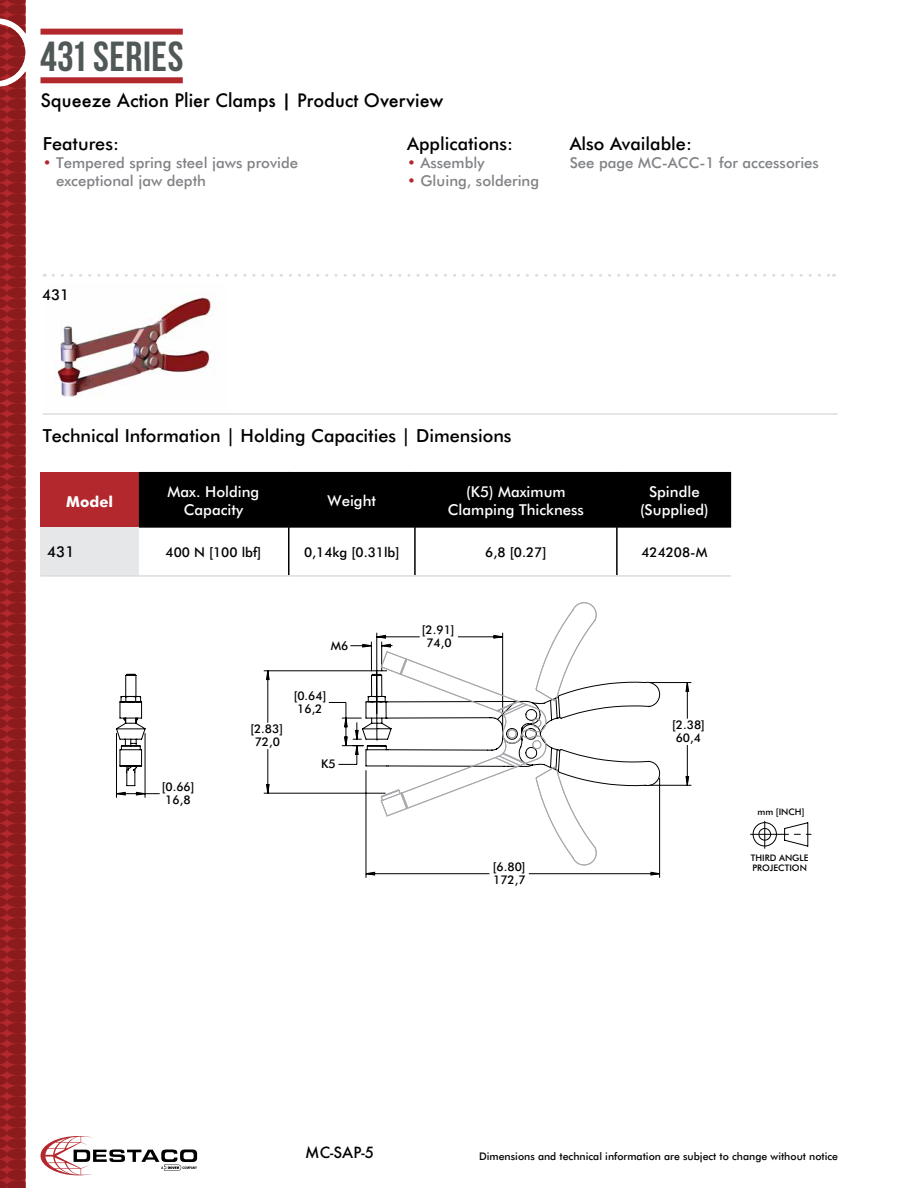
<style>
.page{position:relative;width:918px;height:1188px;background:#fff}
.page>*{position:absolute;margin:0;border:0;box-sizing:border-box;transform-origin:0 0}
.t1{font:42px "Bebas DSC";letter-spacing:.015em;color:#505858}
.t2{font:500 18px "Futura BT";color:#000}
.t3{font:500 18px "Futura";color:#000}
.t4{font:500 15px/18px "Futura BT";color:#808285}
.t5{font:500 15px/18px "Futura BT";color:#fff;text-align:center}
.t6{font:500 15px "Futura";color:#000}
.t7{font:500 15px "Futura BT";color:#000}
.t8{font:700 15px "Futura BT";color:#fff}
.t9{font:500 13.5px "Futura BT";color:#000}
.t10{font:500 12px "Futura BT";color:#000}
.t11{font:500 10.5px "Futura BT";color:#000}
.t12{font:500 9px/9.6px "Futura BT";color:#000}
.s1{color:#b3282d}
</style>
<div class="page">
<svg style="left:344px;top:645px;width:345px;height:230px"></svg>
<svg style="left:361px;top:602px;width:299px;height:264px"></svg>
<svg style="left:116px;top:671px;width:153px;height:124px"></svg>
<img style="left:55px;top:293px;width:159px;height:104px">
<div style="left:40px;top:472px;width:99px;height:56px;background:#b3282d"></div>
<div style="left:139px;top:472px;width:592px;height:56px;background:#000"></div>
<svg style="left:40px;top:528px;width:250px;height:47px"></svg>
<hr style="left:288px;top:472px;width:1px;height:56px;background:#000">
<hr style="left:414px;top:472px;width:2px;height:56px;background:#000">
<hr style="left:616px;top:472px;width:2px;height:56px;background:#000">
<hr style="left:288px;top:528px;width:1px;height:47px;background:#000">
<hr style="left:414px;top:528px;width:2px;height:47px;background:#000">
<hr style="left:616px;top:528px;width:2px;height:47px;background:#000">
<hr style="left:40px;top:575px;width:99px;height:2px;background:#dcddde">
<hr style="left:139px;top:575px;width:150px;height:2px;background:#dcddde">
<hr style="left:289px;top:575px;width:126px;height:2px;background:#dcddde">
<hr style="left:415px;top:575px;width:202px;height:2px;background:#dcddde">
<hr style="left:617px;top:575px;width:114px;height:2px;background:#dcddde">
<svg style="left:53px;top:274px;width:782px;height:3px"></svg>
<svg style="left:750px;top:820px;width:61px;height:28px"></svg>
<hr style="left:43px;top:413px;width:795px;height:2px;background:#dcddde">
<svg style="left:0;top:0;width:26px;height:1188px;background:#972225"></svg>
<svg style="left:41px;top:1136px;width:156px;height:39px"></svg>
<div style="left:40px;top:29px;width:143px;height:6px;background:#b3282d"></div>
<div style="left:40px;top:77px;width:143px;height:6px;background:#b3282d"></div>
<h1 class="t1" style="left:40px;top:33px;width:144px">431 SERIES</h1>
<p class="t3" style="left:40px;top:88px;width:404px">Squeeze Action Plier Clamps | Product Overview</p>
<p class="t2" style="left:43px;top:132px;width:78px">Features:</p>
<p class="t4" style="left:56px;top:153px;width:243px;text-indent:-13px"><span class="s1">•</span> Tempered spring steel jaws provide exceptional jaw depth</p>
<p class="t2" style="left:407px;top:132px;width:107px">Applications:</p>
<p class="t4" style="left:407px;top:153px;width:79px"><span class="s1">•</span> Assembly</p>
<p class="t4" style="left:407px;top:171px;width:133px"><span class="s1">•</span> Gluing, soldering</p>
<p class="t2" style="left:570px;top:132px;width:124px">Also Available:</p>
<p class="t4" style="left:570px;top:153px;width:251px">See page MC-ACC-1 for accessories</p>
<p class="t7" style="left:42px;top:286px;width:29px">431</p>
<p class="t2" style="left:43px;top:424px;width:470px">Technical Information | Holding Capacities | Dimensions</p>
<p class="t8" style="left:66px;top:492px;width:48px">Model</p>
<p class="t5" style="left:168px;top:483px;width:93px">Max. Holding<br>Capacity</p>
<p class="t5" style="left:328px;top:492px;width:50px">Weight</p>
<p class="t5" style="left:448px;top:483px;width:138px">(K5) Maximum<br>Clamping Thickness</p>
<p class="t5" style="left:640px;top:483px;width:70px">Spindle (Supplied)</p>
<p class="t7" style="left:47px;top:543px;width:29px">431</p>
<p class="t9" style="left:166px;top:544px;width:97px">400 N [100 lbf]</p>
<p class="t9" style="left:304px;top:544px;width:97px">0,14kg [0.31lb]</p>
<p class="t9" style="left:485px;top:544px;width:63px">6,8 [0.27]</p>
<p class="t9" style="left:641px;top:544px;width:68px">424208-M</p>
<p class="t10" style="left:162px;top:779px;width:34px">[0.66]</p>
<p class="t10" style="left:165px;top:793px;width:27px">16,8</p>
<p class="t10" style="left:331px;top:638px;width:19px">M6</p>
<p class="t10" style="left:250px;top:722px;width:34px">[2.83]</p>
<p class="t10" style="left:255px;top:735px;width:27px">72,0</p>
<p class="t10" style="left:294px;top:688px;width:34px">[0.64]</p>
<p class="t10" style="left:297px;top:701px;width:27px">16,2</p>
<p class="t10" style="left:321px;top:757px;width:16px">K5</p>
<p class="t10" style="left:422px;top:622px;width:34px">[2.91]</p>
<p class="t10" style="left:426px;top:636px;width:27px">74,0</p>
<p class="t10" style="left:493px;top:859px;width:34px">[6.80]</p>
<p class="t10" style="left:493px;top:873px;width:34px">172,7</p>
<p class="t10" style="left:672px;top:718px;width:34px">[2.38]</p>
<p class="t10" style="left:676px;top:731px;width:27px">60,4</p>
<p class="t12" style="left:758px;top:807px;width:48px">mm [INCH]</p>
<p class="t12" style="left:751px;top:853px;width:59px">THIRD ANGLE<br>PROJECTION</p>
<p class="t6" style="left:305px;top:1143px;width:70px">MC-SAP-5</p>
<p class="t11" style="left:479px;top:1150px;width:361px">Dimensions and technical information are subject to change without notice</p>
</div>
